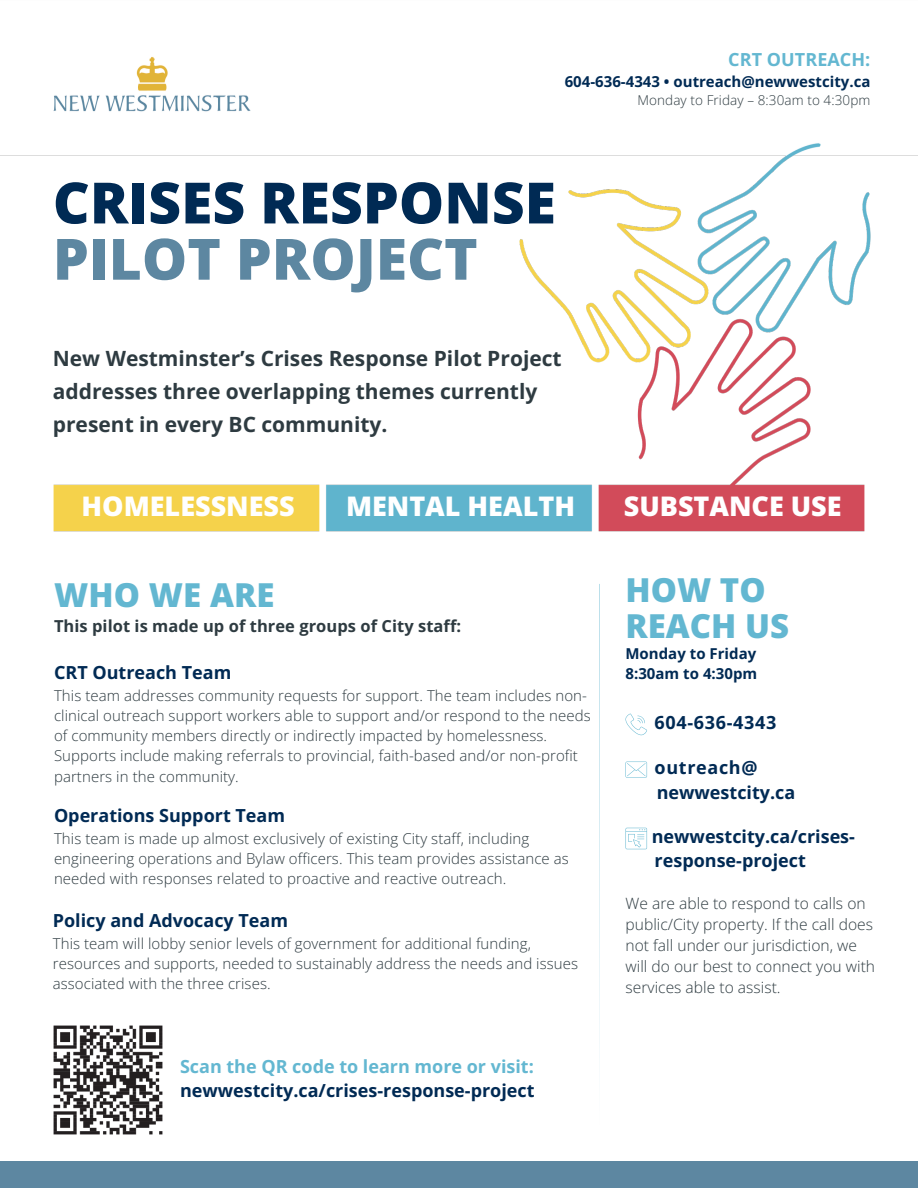
<style>
.page{position:relative;width:918px;height:1188px;background:#fff}
.page>*{position:absolute;margin:0;border:0;box-sizing:border-box;transform-origin:0 0}
.t1{font:800 57px/56.2px "Open Sans";color:#002a54}
.t2{font:800 33px/36px "Open Sans";color:#63b7d1}
.t3{font:800 27px "Open Sans";color:#fff}
.t4{font:700 21px/32.7px "Open Sans";color:#2e3b41}
.t5{font:700 18px/23.7px "Open Sans";color:#002a54}
.t6{font:700 18px "Open Sans";letter-spacing:.04em;color:#002a54}
.t7{font:700 18px "Open Sans";letter-spacing:.005em;color:#63b7d1}
.t8{font:700 18px "Open Sans";letter-spacing:.035em;color:#002a54}
.t9{font:700 16.5px "Open Sans";letter-spacing:.005em;color:#2e3b41}
.t10{font:300 15.6px/21px "Open Sans";color:#2e3b41}
.t11{font:300 15px/20.2px "Open Sans";letter-spacing:.005em;color:#2e3b41}
.t12{font:700 15px/20.2px "Open Sans";color:#002a54}
.t13{font:300 13.5px "Open Sans";letter-spacing:.005em;color:#2e3b41}
.s1{color:#5d87a1}
.s2{color:#63b7d1}
</style>
<div class="page">
<img style="left:53px;top:1025px;width:110px;height:110px">
<hr style="left:599px;top:584px;width:1px;height:550px;background:#63b7d1">
<svg style="left:626px;top:762px;width:21px;height:16px"></svg>
<svg style="left:625px;top:714px;width:22px;height:21px"></svg>
<svg style="left:625px;top:828px;width:22px;height:21px"></svg>
<div style="left:0;top:1161px;width:918px;height:27px;background:#5d87a1"></div>
<img style="left:0;top:57px;width:918px;height:475px">
<h4 class="t7" style="left:728px;top:47px;width:144px">CRT OUTREACH:</h4>
<h4 class="t12" style="left:565px;top:71px;width:307px">604-636-4343 • outreach@newwestcity.ca</h4>
<h4 class="t13" style="left:637px;top:91px;width:234px">Monday to Friday – 8:30am to 4:30pm</h4>
<h3 class="t1" style="left:53px;top:173px;width:505px">CRISES RESPONSE<br><span class="s1">PILOT PROJECT</span></h3>
<h2 class="t4" style="left:53px;top:342px;width:510px">New Westminster’s Crises Response Pilot Project addresses three overlapping themes currently present in every BC community.</h2>
<p class="t3" style="left:82px;top:487px;width:215px">HOMELESSNESS</p>
<p class="t3" style="left:346px;top:487px;width:231px">MENTAL HEALTH</p>
<h1 class="t3" style="left:624px;top:487px;width:219px">SUBSTANCE USE</h1>
<h2 class="t2" style="left:54px;top:576px;width:222px">WHO WE ARE</h2>
<h2 class="t9" style="left:54px;top:614px;width:409px">This pilot is made up of three groups of City staff:</h2>
<h2 class="t5" style="left:54px;top:660px;width:179px">CRT Outreach Team</h2>
<h2 class="t11" style="left:54px;top:685px;width:538px">This team addresses community requests for support. The team includes non&shy;clinical outreach support workers able to support and/or respond to the needs of community members directly or indirectly impacted by homelessness.<br>Supports include making referrals to provincial, faith-based and/or non-profit partners in the community.</h2>
<h6 class="t5" style="left:54px;top:803px;width:233px">Operations Support Team</h6>
<h6 class="t11" style="left:54px;top:828px;width:516px">This team is made up almost exclusively of existing City staff, including engineering operations and Bylaw officers. This team provides assistance as needed with responses related to proactive and reactive outreach.</h6>
<h6 class="t5" style="left:53px;top:909px;width:237px">Policy and Advocacy Team</h6>
<h6 class="t11" style="left:53px;top:933px;width:527px">This team will lobby senior levels of government for additional funding, resources and supports, needed to sustainably address the needs and issues associated with the three crises.</h6>
<h6 class="t5" style="left:180px;top:1054px;width:356px"><span class="s2">Scan the QR code to learn more or visit: </span>newwestcity.ca/crises-response-project</h6>
<h4 class="t2" style="left:626px;top:571px;width:165px">HOW TO<br>REACH US</h4>
<h4 class="t12" style="left:626px;top:643px;width:133px">Monday to Friday<br>8:30am to 4:30pm</h4>
<p class="t6" style="left:655px;top:710px;width:123px">604-636-4343</p>
<p class="t8" style="left:655px;top:755px;width:105px">outreach@</p>
<h4 class="t5" style="left:657px;top:780px;width:140px">newwestcity.ca</h4>
<h5 class="t5" style="left:652px;top:824px;width:205px">newwestcity.ca/crises-</h5>
<h4 class="t5" style="left:655px;top:848px;width:153px">response-project</h4>
<h6 class="t10" style="left:626px;top:892px;width:251px">We are able to respond to calls on public/City property. If the call does not fall under our jurisdiction, we will do our best to connect you with services able to assist.</h6>
</div>
